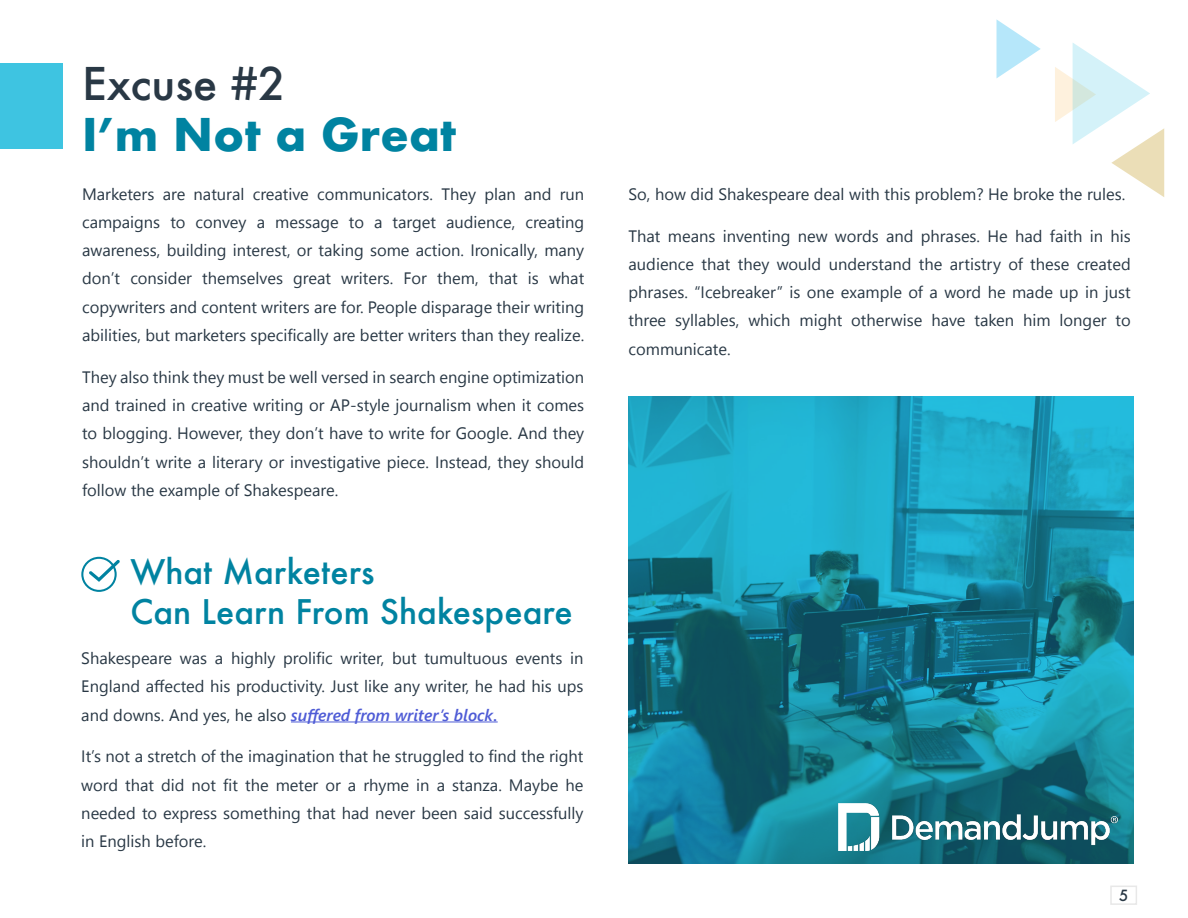
<style>
.page{position:relative;width:1188px;height:918px;background:#fff}
.page>*{position:absolute;margin:0;border:0;box-sizing:border-box;transform-origin:0 0}
.t1{font:700 43.8px/50.8px "Futura";color:#0083a1}
.t2{font:500 33px/39.6px "Futura";color:#0083a1}
.t3{font:16.5px/28.2px "Segoe UI";color:#293845;text-align:justify}
.t4{font:500 15px "Futura";color:#293845}
.s1{font-weight:500;color:#293845}
.s2{font-weight:600;font-style:italic;color:#4f5cd6}
</style>
<div class="page">
<div style="left:1110px;top:886px;width:27px;height:19px;border:2px solid #e8e8e8"></div>
<div style="left:0;top:64px;width:63px;height:85px;background:#3ec4e1"></div>
<svg style="left:81px;top:557px;width:39px;height:35px"></svg>
<hr style="left:291px;top:722px;width:207px;height:1px;background:#4f5cd6">
<img style="left:629px;top:396px;width:505px;height:468px">
<svg style="left:997px;top:20px;width:44px;height:58px"></svg>
<svg style="left:1055px;top:43px;width:109px;height:154px"></svg>
<img style="left:838px;top:803px;width:281px;height:47px">
<p class="t1" style="left:82px;top:58px;width:376px"><span class="s1">Excuse #2<br></span>I’m Not a Great</p>
<p class="t3" style="left:82px;top:179px;width:504px">Marketers are natural creative communicators. They plan and run campaigns to convey a message to a target audience, creating awareness, building interest, or taking some action. Ironically, many don’t consider themselves great writers. For them, that is what copywriters and content writers are for. People disparage their writing abilities, but marketers specifically are better writers than they realize.</p>
<p class="t3" style="left:82px;top:363px;width:504px">They also think they must be well versed in search engine optimization and trained in creative writing or AP-style journalism when it comes to blogging. However, they don’t have to write for Google. And they shouldn’t write a literary or investigative piece. Instead, they should follow the example of Shakespeare.</p>
<p class="t2" style="left:130px;top:552px;width:444px">What Marketers<br>Can Learn From Shakespeare</p>
<p class="t3" style="left:81px;top:644px;width:504px">Shakespeare was a highly prolific writer, but tumultuous events in England affected his productivity. Just like any writer, he had his ups and downs. And yes, he also <span class="s2">suffered from writer’s block.</span></p>
<p class="t3" style="left:81px;top:742px;width:504px">It’s not a stretch of the imagination that he struggled to find the right word that did not fit the meter or a rhyme in a stanza. Maybe he needed to express something that had never been said successfully in English before.</p>
<p class="t3" style="left:629px;top:179px;width:498px">So, how did Shakespeare deal with this problem? He broke the rules.</p>
<p class="t3" style="left:629px;top:221px;width:504px">That means inventing new words and phrases. He had faith in his audience that they would understand the artistry of these created phrases. “Icebreaker” is one example of a word he made up in just three syllables, which might otherwise have taken him longer to communicate.</p>
<p class="t4" style="left:1119px;top:886px;width:11px">5</p>
</div>
